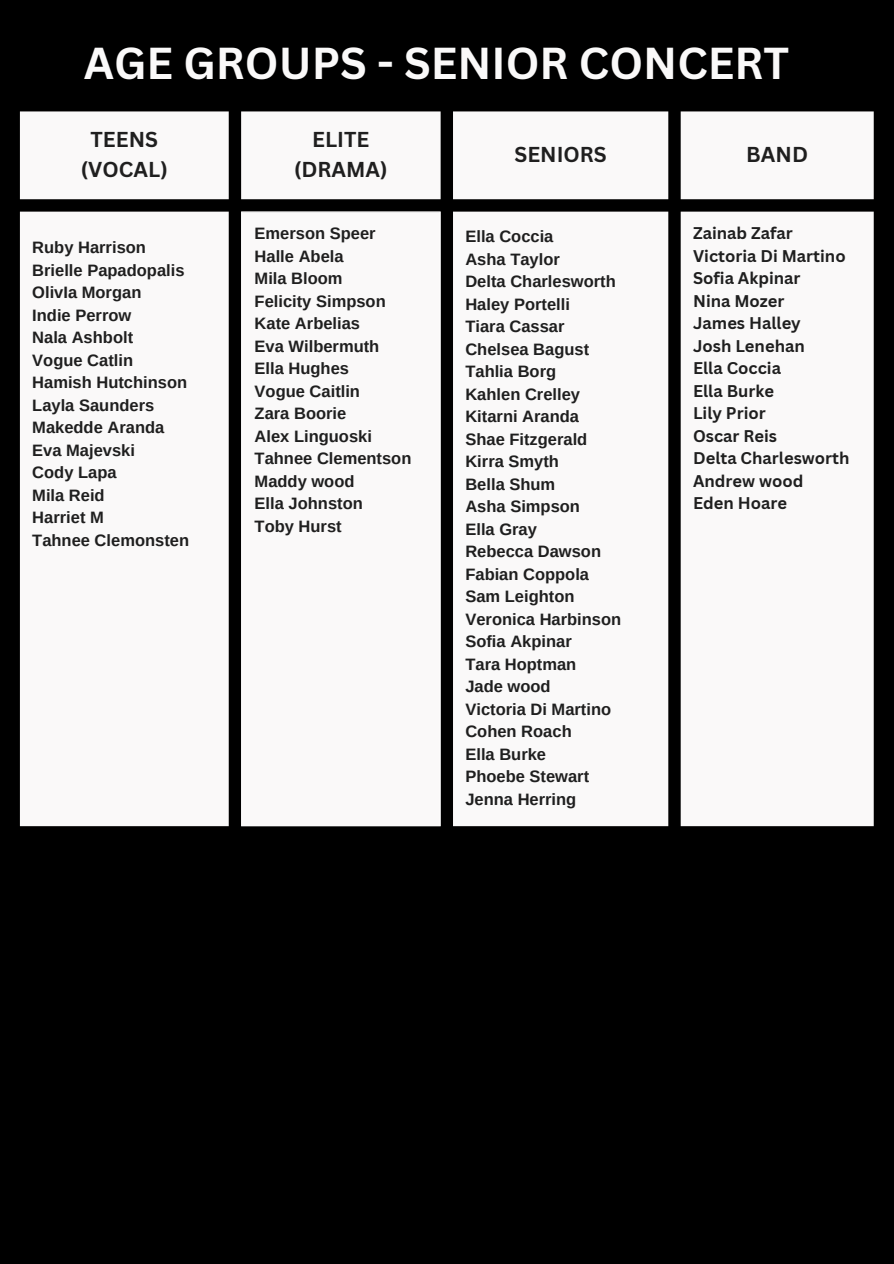
<style>
.page{position:relative;width:894px;height:1264px;background:#fff}
.page>*{position:absolute;margin:0;border:0;box-sizing:border-box;transform-origin:0 0}
.t1{font:700 43.5px "Canva Sans";color:#faf9f9}
.t2{font:700 21px "Canva Sans";color:#1f1f1f}
.t3{font:700 16.5px "Arimo";color:#1f1f1f}
.t4{font:700 16.5px "Canva Sans";color:#1f1f1f}
</style>
<div class="page">
<div style="left:0;top:0;width:893px;height:1263px;background:#000"></div>
<div style="left:20px;top:111px;width:853px;height:715px;background:#faf9f9"></div>
<hr style="left:241px;top:213px;width:1px;height:612px;background:#fff">
<hr style="left:439px;top:213px;width:1px;height:612px;background:#fff">
<hr style="left:241px;top:212px;width:199px;height:1px;background:#fff">
<hr style="left:241px;top:825px;width:199px;height:1px;background:#fff">
<p class="t1" style="left:84px;top:33px;width:706px">AGE GROUPS - SENIOR CONCERT</p>
<h1 class="t2" style="left:90px;top:125px;width:69px">TEENS</h1>
<p class="t2" style="left:81px;top:154px;width:88px">(VOCAL)</p>
<p class="t3" style="left:32px;top:238px;width:115px">Ruby Harrison</p>
<p class="t3" style="left:32px;top:261px;width:154px">Brielle Papadopalis</p>
<p class="t3" style="left:32px;top:283px;width:111px">OlivIa Morgan</p>
<p class="t3" style="left:32px;top:306px;width:100px">Indie Perrow</p>
<p class="t3" style="left:32px;top:328px;width:102px">Nala Ashbolt</p>
<p class="t3" style="left:32px;top:351px;width:102px">Vogue Catlin</p>
<p class="t3" style="left:32px;top:373px;width:156px">Hamish Hutchinson</p>
<p class="t3" style="left:32px;top:396px;width:123px">Layla Saunders</p>
<p class="t3" style="left:32px;top:418px;width:133px">Makedde Aranda</p>
<p class="t3" style="left:32px;top:441px;width:104px">Eva Majevski</p>
<p class="t3" style="left:32px;top:463px;width:86px">Cody Lapa</p>
<p class="t3" style="left:32px;top:486px;width:74px">Mila Reid</p>
<p class="t3" style="left:32px;top:508px;width:73px">Harriet M</p>
<p class="t3" style="left:32px;top:531px;width:158px">Tahnee Clemonsten</p>
<p class="t2" style="left:312px;top:125px;width:59px">ELITE</p>
<p class="t2" style="left:294px;top:154px;width:95px">(DRAMA)</p>
<p class="t3" style="left:254px;top:224px;width:122px">Emerson Speer</p>
<p class="t3" style="left:254px;top:247px;width:90px">Halle Abela</p>
<p class="t3" style="left:254px;top:269px;width:89px">Mila Bloom</p>
<p class="t3" style="left:254px;top:292px;width:133px">Felicity Simpson</p>
<p class="t3" style="left:254px;top:314px;width:107px">Kate Arbelias</p>
<p class="t3" style="left:254px;top:337px;width:126px">Eva Wilbermuth</p>
<p class="t3" style="left:254px;top:359px;width:96px">Ella Hughes</p>
<p class="t3" style="left:254px;top:382px;width:107px">Vogue Caitlin</p>
<p class="t3" style="left:254px;top:404px;width:93px">Zara Boorie</p>
<p class="t3" style="left:254px;top:427px;width:119px">Alex Linguoski</p>
<p class="t3" style="left:254px;top:449px;width:158px">Tahnee Clementson</p>
<p class="t3" style="left:254px;top:472px;width:101px">Maddy wood</p>
<p class="t3" style="left:254px;top:494px;width:110px">Ella Johnston</p>
<p class="t3" style="left:254px;top:517px;width:89px">Toby Hurst</p>
<p class="t2" style="left:514px;top:140px;width:94px">SENIORS</p>
<p class="t2" style="left:746px;top:140px;width:63px">BAND</p>
<p class="t3" style="left:465px;top:227px;width:89px">Ella Coccia</p>
<p class="t3" style="left:465px;top:249px;width:96px">Asha Taylor</p>
<p class="t3" style="left:465px;top:272px;width:152px">Delta Charlesworth</p>
<p class="t3" style="left:465px;top:294px;width:106px">Haley Portelli</p>
<p class="t3" style="left:465px;top:317px;width:100px">Tiara Cassar</p>
<p class="t3" style="left:465px;top:339px;width:125px">Chelsea Bagust</p>
<p class="t3" style="left:465px;top:362px;width:92px">Tahlia Borg</p>
<p class="t3" style="left:465px;top:384px;width:116px">Kahlen Crelley</p>
<p class="t3" style="left:465px;top:407px;width:115px">Kitarni Aranda</p>
<p class="t3" style="left:465px;top:429px;width:123px">Shae Fitzgerald</p>
<p class="t3" style="left:465px;top:452px;width:95px">Kirra Smyth</p>
<p class="t3" style="left:465px;top:474px;width:91px">Bella Shum</p>
<p class="t3" style="left:465px;top:497px;width:116px">Asha Simpson</p>
<p class="t3" style="left:465px;top:519px;width:73px">Ella Gray</p>
<p class="t3" style="left:465px;top:542px;width:137px">Rebecca Dawson</p>
<p class="t3" style="left:465px;top:564px;width:125px">Fabian Coppola</p>
<p class="t3" style="left:465px;top:587px;width:110px">Sam Leighton</p>
<p class="t3" style="left:465px;top:609px;width:157px">Veronica Harbinson</p>
<p class="t3" style="left:465px;top:632px;width:108px">Sofia Akpinar</p>
<p class="t3" style="left:465px;top:654px;width:112px">Tara Hoptman</p>
<p class="t3" style="left:465px;top:677px;width:87px">Jade wood</p>
<p class="t3" style="left:465px;top:699px;width:147px">Victoria Di Martino</p>
<p class="t3" style="left:465px;top:722px;width:108px">Cohen Roach</p>
<p class="t3" style="left:465px;top:744px;width:82px">Ella Burke</p>
<p class="t3" style="left:465px;top:767px;width:125px">Phoebe Stewart</p>
<p class="t3" style="left:465px;top:789px;width:112px">Jenna Herring</p>
<p class="t4" style="left:693px;top:222px;width:101px">Zainab Zafar</p>
<p class="t4" style="left:693px;top:244px;width:154px">Victoria Di Martino</p>
<p class="t4" style="left:693px;top:267px;width:109px">Sofia Akpinar</p>
<p class="t4" style="left:693px;top:289px;width:93px">Nina Mozer</p>
<p class="t4" style="left:693px;top:312px;width:109px">James Halley</p>
<p class="t4" style="left:693px;top:334px;width:113px">Josh Lenehan</p>
<p class="t4" style="left:693px;top:357px;width:89px">Ella Coccia</p>
<p class="t4" style="left:693px;top:379px;width:82px">Ella Burke</p>
<p class="t4" style="left:693px;top:402px;width:74px">Lily Prior</p>
<p class="t4" style="left:693px;top:424px;width:86px">Oscar Reis</p>
<p class="t4" style="left:693px;top:447px;width:158px">Delta Charlesworth</p>
<p class="t4" style="left:693px;top:469px;width:112px">Andrew wood</p>
<p class="t4" style="left:693px;top:492px;width:95px">Eden Hoare</p>
</div>
